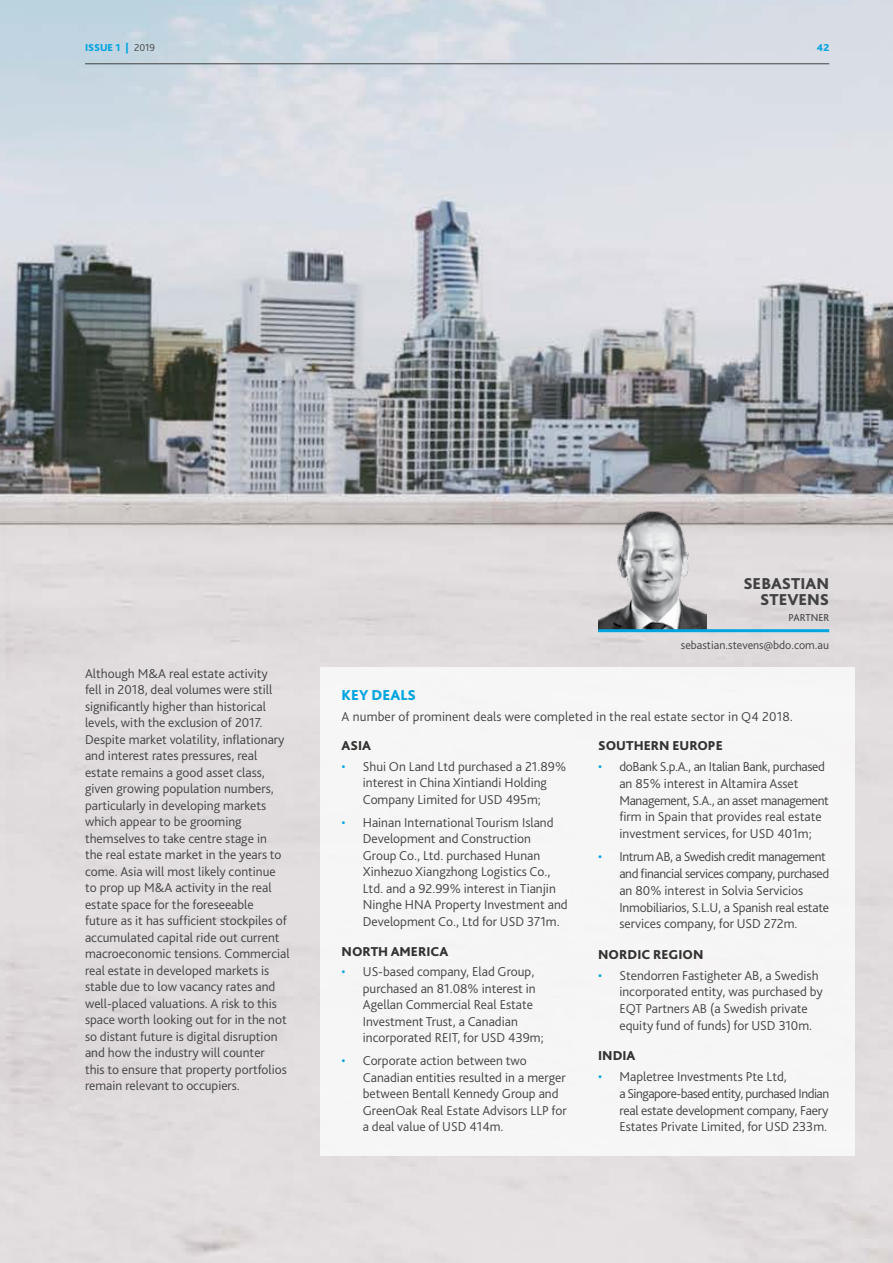
<style>
.page{position:relative;width:893px;height:1263px;background:#fff}
.page>*{position:absolute;margin:0;border:0;box-sizing:border-box;transform-origin:0 0}
.t1{font:800 16.5px/16.5px "Bliss Pro";color:#424241;text-align:right}
.t2{font:800 15px "Bliss Pro";color:#00a4df}
.t3{font:300 13.5px/16.5px "Bliss Pro";color:#424241}
.t4{font:800 13.5px "Bliss Pro";color:#343331}
.t5{font:300 12px "Bliss Pro";color:#424241}
.t6{font:800 10.5px "Bliss Pro";color:#00a4df}
.t7{font:10.5px "Bliss Pro";color:#424241}
.s1{font-weight:300;color:#424241}
.s2{color:#00a4df}
</style>
<div class="page">
<img style="left:0;top:0;width:893px;height:1263px">
<img style="left:598px;top:508px;width:108px;height:121px">
<hr style="left:598px;top:629px;width:231px;height:3px;background:#00a4df">
<div style="left:320px;top:668px;width:535px;height:488px;background:#f7f6f6"></div>
<hr style="left:85px;top:63px;width:744px;height:1px;background:#424241">
<p class="t6" style="left:85px;top:40px;width:71px">ISSUE 1 | <span class="s1">2019</span></p>
<p class="t6" style="left:817px;top:40px;width:14px">42</p>
<p class="t1" style="left:743px;top:574px;width:87px">SEBASTIAN<br>STEVENS</p>
<p class="t7" style="left:788px;top:611px;width:42px">PARTNER</p>
<p class="t3" style="left:85px;top:665px;width:206px">Although M&amp;A real estate activity<br>fell in 2018, deal volumes were still significantly higher than historical levels, with the exclusion of 2017.<br>Despite market volatility, inflationary and interest rates pressures, real estate remains a good asset class, given growing population numbers, particularly in developing markets which appear to be grooming themselves to take centre stage in<br>the real estate market in the years to come. Asia will most likely continue to prop up M&amp;A activity in the real estate space for the foreseeable future as it has sufficient stockpiles of accumulated capital ride out current macroeconomic tensions. Commercial real estate in developed markets is stable due to low vacancy rates and well-placed valuations. A risk to this space worth looking out for in the not so distant future is digital disruption and how the industry will counter<br>this to ensure that property portfolios remain relevant to occupiers.</p>
<p class="t5" style="left:681px;top:637px;width:150px">sebastian.stevens@bdo.com.au</p>
<p class="t2" style="left:342px;top:685px;width:76px">KEY DEALS</p>
<p class="t3" style="left:342px;top:707px;width:453px">A number of prominent deals were completed in the real estate sector in Q4 2018.</p>
<p class="t4" style="left:342px;top:737px;width:31px">ASIA</p>
<p class="t3" style="left:342px;top:758px;width:226px;text-align:center"><span class="s2">•</span> Shui On Land Ltd purchased a 21.89% interest in China Xintiandi Holding<br>Company Limited for USD 495m;</p>
<p class="t3" style="left:363px;top:814px;width:206px;text-indent:-21px"><span class="s2">•</span> Hainan International Tourism Island Development and Construction Group Co., Ltd. purchased Hunan Xinhezuo Xiangzhong Logistics Co., Ltd. and a 92.99% interest in Tianjin Ninghe HNA Property Investment and Development Co., Ltd for USD 371m.</p>
<p class="t4" style="left:342px;top:943px;width:108px">NORTH AMERICA</p>
<p class="t3" style="left:363px;top:963px;width:182px;text-indent:-21px"><span class="s2">•</span> US-based company, Elad Group, purchased an 81.08% interest in<br>Agellan Commercial Real Estate<br>Investment Trust, a Canadian incorporated REIT, for USD 439m;</p>
<p class="t3" style="left:363px;top:1052px;width:205px;text-indent:-21px"><span class="s2">•</span> Corporate action between two Canadian entities resulted in a merger between Bentall Kennedy Group and GreenOak Real Estate Advisors LLP for a deal value of USD 414m.</p>
<p class="t4" style="left:598px;top:737px;width:126px">SOUTHERN EUROPE</p>
<p class="t3" style="left:619px;top:758px;width:211px;text-indent:-21px"><span class="s2">•</span> doBank S.p.A., an Italian Bank, purchased an 85% interest in Altamira Asset Management, S.A., an asset management firm in Spain that provides real estate investment services, for USD 401m;</p>
<p class="t3" style="left:619px;top:848px;width:211px;text-indent:-21px"><span class="s2">•</span> Intrum AB, a Swedish credit management and financial services company, purchased an 80% interest in Solvia Servicios Inmobiliarios, S.L.U, a Spanish real estate services company, for USD 272m.</p>
<p class="t4" style="left:598px;top:946px;width:107px">NORDIC REGION</p>
<p class="t3" style="left:619px;top:966px;width:205px;text-indent:-21px"><span class="s2">•</span> Stendorren Fastigheter AB, a Swedish incorporated entity, was purchased by EQT Partners AB (a Swedish private equity fund of funds) for USD 310m.</p>
<p class="t4" style="left:598px;top:1047px;width:39px">INDIA</p>
<p class="t3" style="left:619px;top:1068px;width:211px;text-indent:-21px"><span class="s2">•</span> Mapletree Investments Pte Ltd,<br>a Singapore-based entity, purchased Indian real estate development company, Faery Estates Private Limited, for USD 233m.</p>
</div>
